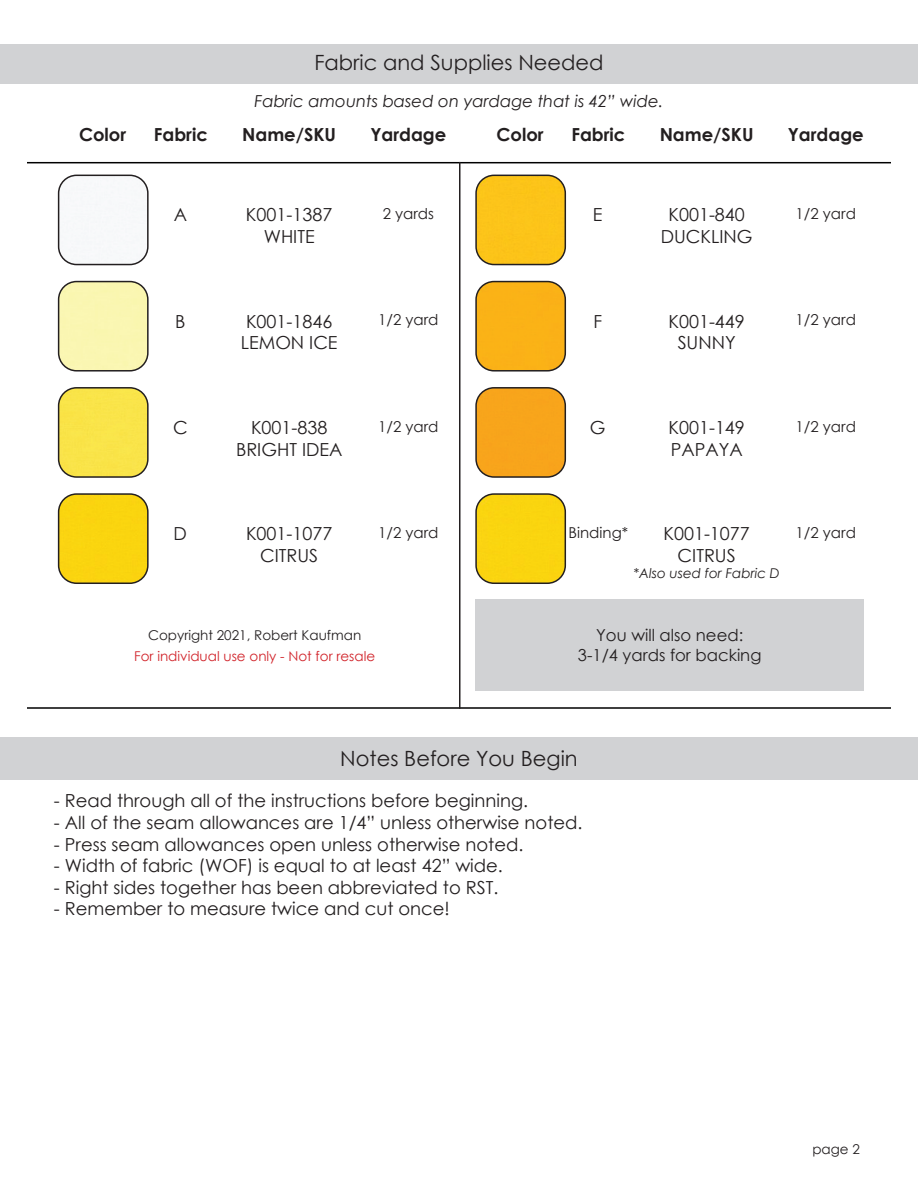
<style>
.page{position:relative;width:918px;height:1188px;background:#fff}
.page>*{position:absolute;margin:0;border:0;box-sizing:border-box;transform-origin:0 0}
.t1{font:21px "Century Gothic";color:#231f20}
.t2{font:18px/21.6px "Century Gothic";color:#231f20;text-align:center}
.t3{font:700 18px "Century Gothic";color:#231f20}
.t4{font:italic 16.5px "Century Gothic";color:#231f20}
.t5{font:16.5px/19.8px "Century Gothic";color:#231f20;text-align:center}
.t6{font:15px "Century Gothic";color:#231f20}
.t7{font:13.5px "Century Gothic";color:#d1232a}
.t8{font:13.5px "Century Gothic";color:#231f20}
.t9{font:italic 13.5px "Century Gothic";color:#231f20}
</style>
<div class="page">
<div style="left:0;top:44px;width:918px;height:40px;background:#d1d2d4"></div>
<hr style="left:27px;top:162px;width:864px;height:1px;background:#000">
<hr style="left:27px;top:707px;width:864px;height:2px;background:#000">
<hr style="left:459px;top:162px;width:1px;height:547px;background:#231f20">
<img style="left:59px;top:175px;width:87px;height:90px">
<div style="left:58px;top:175px;width:91px;height:90px;border:2px solid #231f20;border-radius:18px"></div>
<div style="left:478px;top:175px;width:87px;height:90px;background:#fcc419"></div>
<div style="left:475px;top:175px;width:91px;height:90px;border:2px solid #231f20;border-radius:18px"></div>
<div style="left:59px;top:282px;width:87px;height:87px;background:#faf6b2"></div>
<div style="left:58px;top:281px;width:91px;height:91px;border:2px solid #231f20;border-radius:18px"></div>
<div style="left:478px;top:282px;width:87px;height:87px;background:#fbb216"></div>
<div style="left:475px;top:281px;width:91px;height:91px;border:2px solid #231f20;border-radius:18px"></div>
<div style="left:59px;top:388px;width:87px;height:87px;background:#f9e449"></div>
<div style="left:58px;top:387px;width:91px;height:91px;border:2px solid #231f20;border-radius:18px"></div>
<div style="left:59px;top:496px;width:87px;height:87px;background:#fad40f"></div>
<div style="left:58px;top:493px;width:91px;height:91px;border:2px solid #231f20;border-radius:18px"></div>
<div style="left:478px;top:388px;width:87px;height:87px;background:#f8a51b"></div>
<div style="left:475px;top:387px;width:91px;height:91px;border:2px solid #231f20;border-radius:18px"></div>
<div style="left:478px;top:496px;width:87px;height:87px;background:#fad40f"></div>
<div style="left:475px;top:493px;width:91px;height:91px;border:2px solid #231f20;border-radius:18px"></div>
<div style="left:475px;top:600px;width:389px;height:91px;background:#d1d2d4"></div>
<div style="left:0;top:737px;width:918px;height:42px;background:#d1d2d4"></div>
<p class="t1" style="left:314px;top:47px;width:291px">Fabric and Supplies Needed</p>
<p class="t4" style="left:254px;top:90px;width:411px">Fabric amounts based on yardage that is 42” wide.</p>
<p class="t3" style="left:79px;top:121px;width:49px">Color</p>
<p class="t3" style="left:154px;top:121px;width:55px">Fabric</p>
<p class="t3" style="left:242px;top:121px;width:95px">Name/SKU</p>
<p class="t3" style="left:370px;top:121px;width:77px">Yardage</p>
<p class="t3" style="left:497px;top:121px;width:49px">Color</p>
<p class="t3" style="left:571px;top:121px;width:55px">Fabric</p>
<p class="t3" style="left:660px;top:121px;width:95px">Name/SKU</p>
<p class="t3" style="left:788px;top:121px;width:77px">Yardage</p>
<p class="t6" style="left:383px;top:203px;width:53px">2 yards</p>
<p class="t6" style="left:796px;top:203px;width:62px">1/2 yard</p>
<p class="t2" style="left:246px;top:204px;width:88px">K001-1387<br>WHITE</p>
<p class="t2" style="left:661px;top:204px;width:93px">K001-840<br>DUCKLING</p>
<p class="t2" style="left:174px;top:204px;width:15px">A</p>
<p class="t2" style="left:593px;top:204px;width:11px">E</p>
<p class="t6" style="left:378px;top:310px;width:62px">1/2 yard</p>
<p class="t6" style="left:796px;top:310px;width:62px">1/2 yard</p>
<p class="t2" style="left:241px;top:310px;width:98px;text-align:left">K001-1846<br>LEMON ICE</p>
<p class="t2" style="left:668px;top:310px;width:78px">K001-449<br>SUNNY</p>
<p class="t2" style="left:175px;top:310px;width:12px">B</p>
<p class="t2" style="left:593px;top:310px;width:10px">F</p>
<p class="t6" style="left:378px;top:416px;width:62px">1/2 yard</p>
<p class="t2" style="left:173px;top:416px;width:16px">C</p>
<p class="t2" style="left:590px;top:416px;width:17px">G</p>
<p class="t2" style="left:236px;top:416px;width:108px">K001-838<br>BRIGHT IDEA</p>
<p class="t2" style="left:668px;top:416px;width:78px;text-align:left">K001-149<br>PAPAYA</p>
<p class="t6" style="left:796px;top:416px;width:62px">1/2 yard</p>
<p class="t2" style="left:174px;top:523px;width:15px">D</p>
<p class="t2" style="left:246px;top:523px;width:88px">K001-1077<br>CITRUS</p>
<p class="t6" style="left:378px;top:522px;width:62px">1/2 yard</p>
<p class="t6" style="left:569px;top:522px;width:61px">Binding*</p>
<p class="t2" style="left:663px;top:523px;width:88px">K001-1077<br>CITRUS</p>
<p class="t9" style="left:633px;top:564px;width:148px">*Also used for Fabric D</p>
<p class="t6" style="left:796px;top:522px;width:62px">1/2 yard</p>
<p class="t8" style="left:148px;top:625px;width:215px">Copyright 2021, Robert Kaufman</p>
<p class="t7" style="left:134px;top:646px;width:243px">For individual use only - Not for resale</p>
<p class="t5" style="left:578px;top:625px;width:185px">You will also need:<br>3-1/4 yards for backing</p>
<p class="t1" style="left:340px;top:744px;width:239px">Notes Before You Begin</p>
<p class="t2" style="left:54px;top:790px;width:476px">- Read through all of the instructions before beginning.</p>
<p class="t2" style="left:54px;top:811px;width:530px">- All of the seam allowances are 1/4” unless otherwise noted.</p>
<p class="t2" style="left:54px;top:833px;width:471px">- Press seam allowances open unless otherwise noted.</p>
<p class="t2" style="left:54px;top:855px;width:450px">- Width of fabric (WOF) is equal to at least 42” wide.</p>
<p class="t2" style="left:54px;top:876px;width:446px">- Right sides together has been abbreviated to RST.</p>
<p class="t2" style="left:54px;top:898px;width:397px">- Remember to measure twice and cut once!</p>
<p class="t8" style="left:812px;top:1140px;width:49px">page 2</p>
</div>
